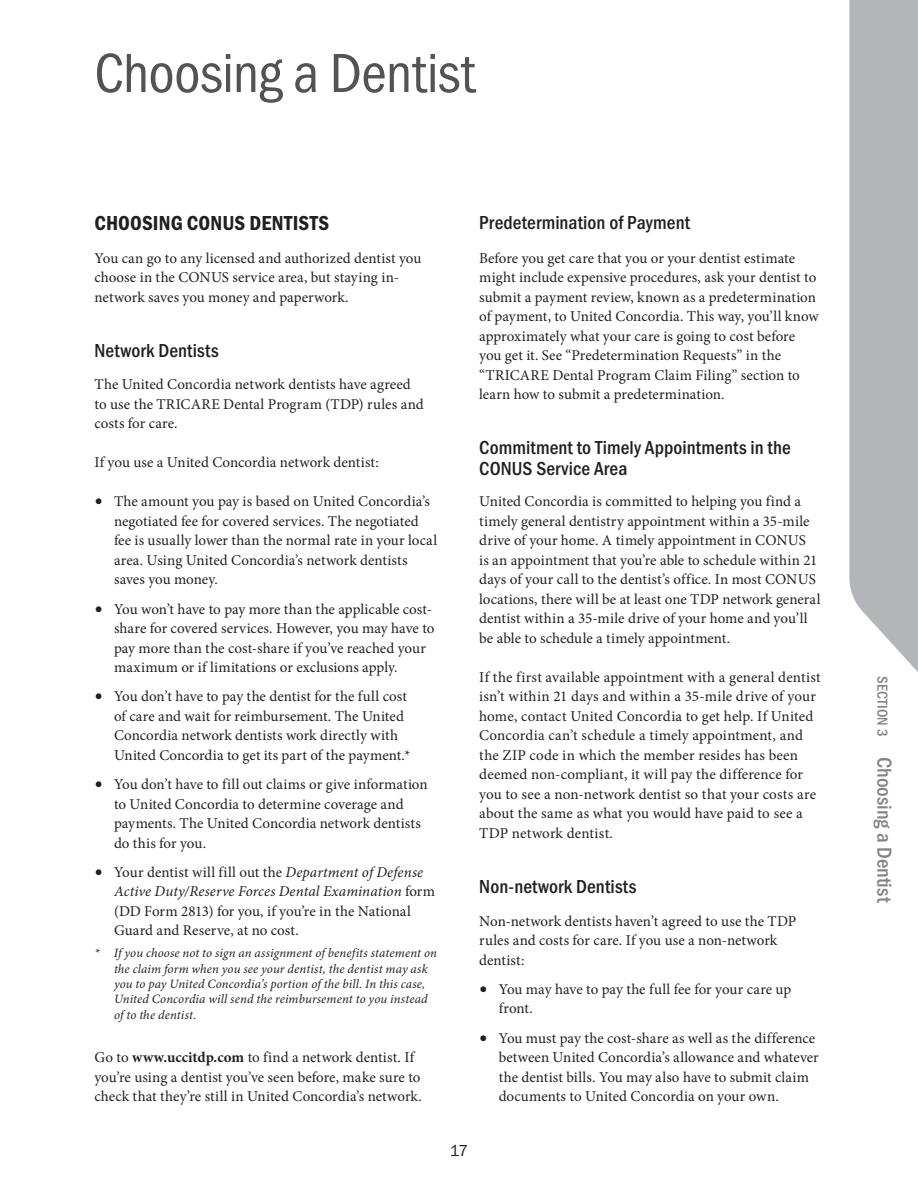
<style>
.page{position:relative;width:918px;height:1188px;background:#fff}
.page>*{position:absolute;margin:0;border:0;box-sizing:border-box;transform-origin:0 0}
.Section_Heading{font:57px "Franklin Gothic URW Cond";letter-spacing:-.01em;color:#535355}
.t1{font:500 21px "Franklin Gothic URW Cond";color:#828487}
.S1{font:21px "Franklin Gothic URW Con Dem";letter-spacing:.005em;color:#231f20}
.S2{font:500 19.5px/21px "Franklin Gothic URW Cond";letter-spacing:.005em;color:#231f20}
.t2{font:16.5px "Franklin Gothic URW Boo";color:#231f20}
.P_-_before_bullets_and_or_number{font:15px/19.5px "Minion Pro";letter-spacing:.005em;color:#231f20}
.Footnote_last_only{font:italic 12.75px/15.3px "Minion Pro";letter-spacing:.01em;color:#231f20}
.s1{font-size:21.75px}
.s2{font-style:italic}
.s3{font-weight:700}
.s4{font-size:15px}
</style>
<div class="page">
<svg style="left:849px;top:0;width:69px;height:672px;background:#b8b9bc"></svg>
<p class="Section_Heading" style="left:94px;top:32px;width:382px">Choosing a Dentist</p>
<p class="S1" style="left:94px;top:209px;width:236px">CHOOSING CONUS DENTISTS</p>
<p class="P_-_before_bullets_and_or_number" style="left:94px;top:248px;width:328px">You can go to any licensed and authorized dentist you choose in the CONUS service area, but staying in&shy;network saves you money and paperwork.</p>
<p class="S2" style="left:94px;top:338px;width:126px">Network Dentists</p>
<p class="P_-_before_bullets_and_or_number" style="left:94px;top:375px;width:331px">The United Concordia network dentists have agreed to use the TRICARE Dental Program (TDP) rules and costs for care.</p>
<p class="P_-_before_bullets_and_or_number" style="left:94px;top:453px;width:286px">If you use a United Concordia network dentist:</p>
<p class="P_-_before_bullets_and_or_number" style="left:114px;top:492px;width:325px;text-indent:-20px"><span class="s1">•</span> The amount you pay is based on United Concordia’s negotiated fee for covered services. The negotiated fee is usually lower than the normal rate in your local area. Using United Concordia’s network dentists saves you money.</p>
<p class="P_-_before_bullets_and_or_number" style="left:114px;top:599px;width:322px;text-indent:-20px"><span class="s1">•</span> You won’t have to pay more than the applicable cost&shy;share for covered services. However, you may have to pay more than the cost-share if you’ve reached your maximum or if limitations or exclusions apply.</p>
<p class="P_-_before_bullets_and_or_number" style="left:114px;top:687px;width:298px;text-indent:-20px"><span class="s1">•</span> You don’t have to pay the dentist for the full cost of care and wait for reimbursement. The United Concordia network dentists work directly with United Concordia to get its part of the payment.*</p>
<p class="P_-_before_bullets_and_or_number" style="left:114px;top:775px;width:315px;text-indent:-20px"><span class="s1">•</span> You don’t have to fill out claims or give information to United Concordia to determine coverage and payments. The United Concordia network dentists do this for you.</p>
<p class="P_-_before_bullets_and_or_number" style="left:114px;top:862px;width:323px;text-indent:-20px"><span class="s1">•</span> Your dentist will fill out the <span class="s2">Department of Defense Active Duty/Reserve Forces Dental Examination</span> form (DD Form 2813) for you, if you’re in the National Guard and Reserve, at no cost.</p>
<p class="Footnote_last_only" style="left:114px;top:946px;width:324px;text-indent:-20px">* If you choose not to sign an assignment of benefits statement on the claim form when you see your dentist, the dentist may ask you to pay United Concordia’s portion of the bill. In this case, United Concordia will send the reimbursement to you instead of to the dentist.</p>
<p class="P_-_before_bullets_and_or_number" style="left:94px;top:1048px;width:329px">Go to <span class="s3">www.uccitdp.com</span> to find a network dentist. If you’re using a dentist you’ve seen before, make sure to check that they’re still in United Concordia’s network.</p>
<p class="S2" style="left:479px;top:211px;width:212px">Predetermination of Payment</p>
<p class="P_-_before_bullets_and_or_number" style="left:479px;top:248px;width:341px">Before you get care that you or your dentist estimate might include expensive procedures, ask your dentist to submit a payment review, known as a predetermination of payment, to United Concordia. This way, you’ll know approximately what your care is going to cost before you get it. See “Predetermination Requests” in the “TRICARE Dental Program Claim Filing” section to learn how to submit a predetermination.</p>
<p class="S2" style="left:479px;top:436px;width:313px">Commitment to Timely Appointments in the<br>CONUS Service Area</p>
<p class="P_-_before_bullets_and_or_number" style="left:479px;top:492px;width:343px">United Concordia is committed to helping you find a timely general dentistry appointment within a 35-mile drive of your home. A timely appointment in CONUS<br>is an appointment that you’re able to schedule within 21 days of your call to the dentist’s office. In most CONUS locations, there will be at least one TDP network general dentist within a 35-mile drive of your home and you’ll be able to schedule a timely appointment.</p>
<p class="P_-_before_bullets_and_or_number" style="left:479px;top:667px;width:343px">If the first available appointment with a general dentist isn’t within 21 days and within a 35-mile drive of your home, contact United Concordia to get help. If United Concordia can’t schedule a timely appointment, and the ZIP code in which the member resides has been deemed non-compliant, it will pay the difference for you to see a non-network dentist so that your costs are about the same as what you would have paid to see a TDP network dentist.</p>
<p class="S2" style="left:479px;top:875px;width:159px">Non-network Dentists</p>
<p class="P_-_before_bullets_and_or_number" style="left:479px;top:911px;width:319px">Non-network dentists haven’t agreed to use the TDP rules and costs for care. If you use a non-network dentist:</p>
<p class="P_-_before_bullets_and_or_number" style="left:499px;top:979px;width:294px;text-indent:-20px"><span class="s1">•</span> You may have to pay the full fee for your care up front.</p>
<p class="P_-_before_bullets_and_or_number" style="left:499px;top:1028px;width:322px;text-indent:-20px"><span class="s1">•</span> You must pay the cost-share as well as the difference between United Concordia’s allowance and whatever the dentist bills. You may also have to submit claim documents to United Concordia on your own.</p>
<p class="t2" style="left:450px;top:1140px;width:20px">17</p>
<h2 class="t1" style="left:900px;top:676px;width:228px;rotate:90deg"><span class="s4">SECTION 3</span> Choosing a Dentist</h2>
</div>
